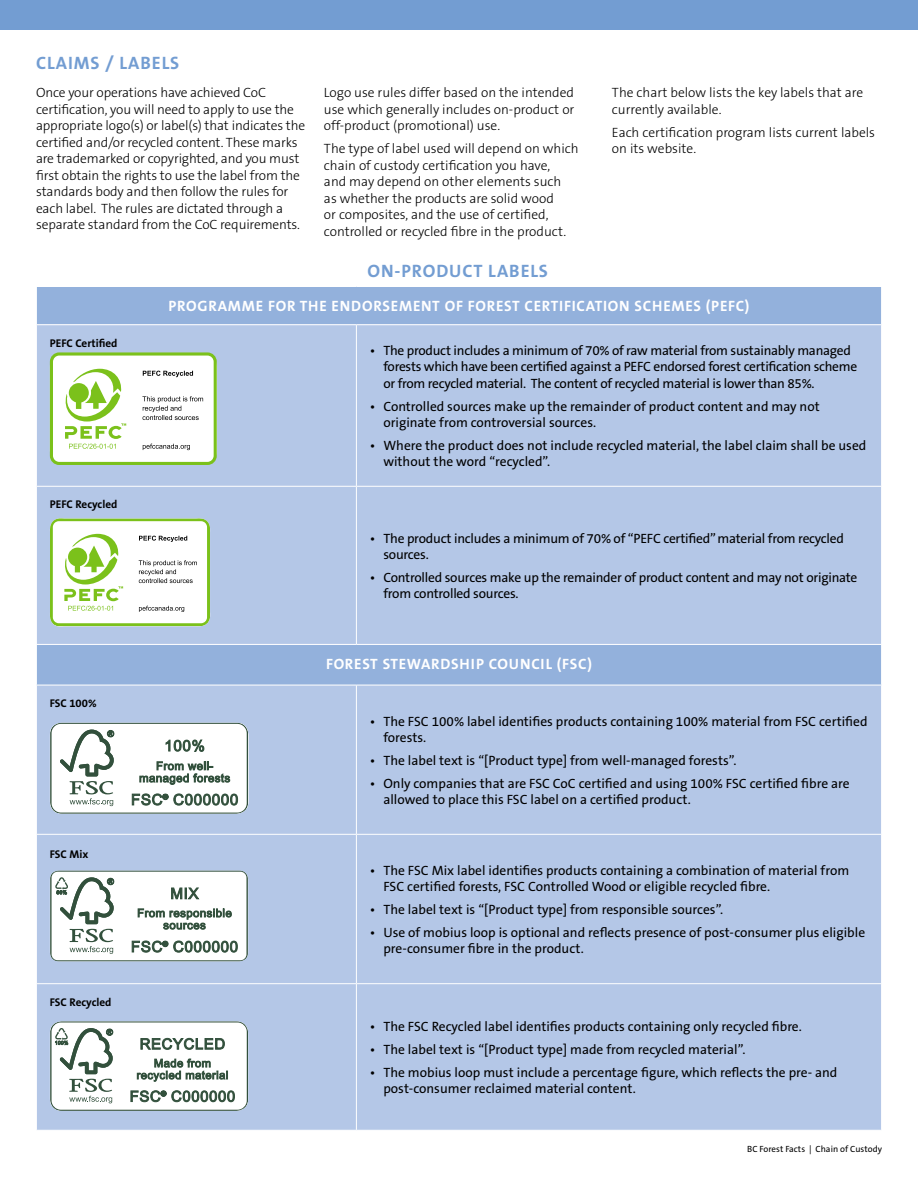
<style>
.page{position:relative;width:918px;height:1188px;background:#fff}
.page>*{position:absolute;margin:0;border:0;box-sizing:border-box;transform-origin:0 0}
.t1{font:700 18px "The Sans B7";letter-spacing:.05em;color:#739dd2}
.t2{font:700 15px "The Sans B7";letter-spacing:.05em;color:#fff}
.t3{font:13.5px/16.2px "The Sans B5 Plain";color:#000}
.t4{font:300 13.5px/16.5px "The Sans B3";letter-spacing:-.01em;color:#000}
.t5{font:13.5px/16.2px "The Sans B5 Plain";letter-spacing:-.02em;color:#000}
.t6{font:700 11.25px "The Sans B7";color:#000}
.t7{font:9px "The Sans B5 Plain";color:#000}
</style>
<div class="page">
<div style="left:0;top:0;width:918px;height:29px;background:#739dd2"></div>
<div style="left:37px;top:287px;width:844px;height:37px;background:#93b1dc"></div>
<div style="left:37px;top:325px;width:844px;height:805px;background:#b4c7e7"></div>
<hr style="left:356px;top:325px;width:1px;height:161px;background:#fff">
<hr style="left:36px;top:486px;width:320px;height:1px;background:#fff">
<hr style="left:356px;top:486px;width:526px;height:1px;background:#fff">
<hr style="left:356px;top:487px;width:1px;height:157px;background:#fff">
<hr style="left:36px;top:644px;width:320px;height:1px;background:#fff">
<hr style="left:356px;top:644px;width:526px;height:1px;background:#fff">
<hr style="left:36px;top:685px;width:320px;height:1px;background:#fff">
<hr style="left:356px;top:685px;width:526px;height:1px;background:#fff">
<hr style="left:356px;top:685px;width:1px;height:149px;background:#fff">
<hr style="left:36px;top:834px;width:320px;height:1px;background:#fff">
<hr style="left:356px;top:834px;width:526px;height:1px;background:#fff">
<hr style="left:356px;top:835px;width:1px;height:148px;background:#fff">
<hr style="left:36px;top:983px;width:320px;height:1px;background:#fff">
<hr style="left:356px;top:983px;width:526px;height:1px;background:#fff">
<hr style="left:356px;top:984px;width:1px;height:146px;background:#fff">
<div style="left:51px;top:354px;width:164px;height:109px;background:#fff;border-radius:7px"></div>
<div style="left:50px;top:353px;width:167px;height:112px;border:3px solid #7bc11b;border-radius:8px"></div>
<svg style="left:143px;top:371px;width:50px;height:6px"></svg>
<svg style="left:143px;top:444px;width:47px;height:6px"></svg>
<svg style="left:142px;top:396px;width:61px;height:24px"></svg>
<svg style="left:65px;top:369px;width:61px;height:80px"></svg>
<svg style="left:48px;top:515px;width:164px;height:114px"></svg>
<svg style="left:50px;top:723px;width:198px;height:91px"></svg>
<svg style="left:50px;top:871px;width:198px;height:90px"></svg>
<svg style="left:50px;top:1021px;width:198px;height:90px"></svg>
<h1 class="t1" style="left:36px;top:53px;width:145px">CLAIMS / LABELS</h1>
<p class="t4" style="left:36px;top:85px;width:271px">Once your operations have achieved CoC certification, you will need to apply to use the appropriate logo(s) or label(s) that indicates the certified and/or recycled content. These marks are trademarked or copyrighted, and you must first obtain the rights to use the label from the standards body and then follow the rules for each label. The rules are dictated through a separate standard from the CoC requirements.</p>
<p class="t4" style="left:324px;top:85px;width:252px;text-align:justify">Logo use rules differ based on the intended use which generally includes on-product or off-product (promotional) use.</p>
<p class="t4" style="left:324px;top:141px;width:256px">The type of label used will depend on which chain of custody certification you have,<br>and may depend on other elements such<br>as whether the products are solid wood<br>or composites, and the use of certified, controlled or recycled fibre in the product.</p>
<h1 class="t1" style="left:367px;top:261px;width:182px">ON-PRODUCT LABELS</h1>
<p class="t4" style="left:612px;top:85px;width:253px">The chart below lists the key labels that are currently available.</p>
<p class="t4" style="left:612px;top:125px;width:265px">Each certification program lists current labels on its website.</p>
<p class="t6" style="left:50px;top:337px;width:69px">PEFC Certified</p>
<p class="t6" style="left:50px;top:498px;width:69px">PEFC Recycled</p>
<p class="t6" style="left:50px;top:697px;width:48px">FSC 100%</p>
<p class="t6" style="left:50px;top:848px;width:40px">FSC Mix</p>
<p class="t6" style="left:50px;top:996px;width:63px">FSC Recycled</p>
<p class="t2" style="left:168px;top:298px;width:583px">PROGRAMME FOR THE ENDORSEMENT OF FOREST CERTIFICATION SCHEMES (PEFC)</p>
<p class="t5" style="left:383px;top:343px;width:475px;text-indent:-14px">• The product includes a minimum of 70% of raw material from sustainably managed forests which have been certified against a PEFC endorsed forest certification scheme or from recycled material. The content of recycled material is lower than 85%.</p>
<p class="t3" style="left:383px;top:398px;width:438px;text-indent:-14px">• Controlled sources make up the remainder of product content and may not originate from controversial sources.</p>
<p class="t3" style="left:383px;top:438px;width:485px;text-indent:-14px">• Where the product does not include recycled material, the label claim shall be used without the word “recycled”.</p>
<p class="t3" style="left:383px;top:531px;width:462px;text-indent:-14px">• The product includes a minimum of 70% of “PEFC certified” material from recycled sources.</p>
<p class="t3" style="left:383px;top:570px;width:476px;text-indent:-14px">• Controlled sources make up the remainder of product content and may not originate from controlled sources.</p>
<p class="t2" style="left:326px;top:656px;width:267px">FOREST STEWARDSHIP COUNCIL (FSC)</p>
<p class="t3" style="left:383px;top:713px;width:486px;text-indent:-14px">• The FSC 100% label identifies products containing 100% material from FSC certified forests.</p>
<p class="t3" style="left:370px;top:753px;width:368px">• The label text is “[Product type] from well-managed forests”.</p>
<p class="t3" style="left:383px;top:775px;width:468px;text-indent:-14px">• Only companies that are FSC CoC certified and using 100% FSC certified fibre are allowed to place this FSC label on a certified product.</p>
<p class="t3" style="left:383px;top:863px;width:467px;text-indent:-14px">• The FSC Mix label identifies products containing a combination of material from<br>FSC certified forests, FSC Controlled Wood or eligible recycled fibre.</p>
<p class="t3" style="left:370px;top:902px;width:355px">• The label text is “[Product type] from responsible sources”.</p>
<p class="t3" style="left:383px;top:925px;width:483px;text-indent:-14px">• Use of mobius loop is optional and reflects presence of post-consumer plus eligible pre-consumer fibre in the product.</p>
<p class="t3" style="left:370px;top:1019px;width:434px">• The FSC Recycled label identifies products containing only recycled fibre.</p>
<p class="t3" style="left:370px;top:1042px;width:377px">• The label text is “[Product type] made from recycled material”.</p>
<p class="t3" style="left:383px;top:1065px;width:456px;text-indent:-14px">• The mobius loop must include a percentage figure, which reflects the pre- and post-consumer reclaimed material content.</p>
<p class="t7" style="left:747px;top:1145px;width:136px">BC Forest Facts | Chain of Custody</p>
</div>
